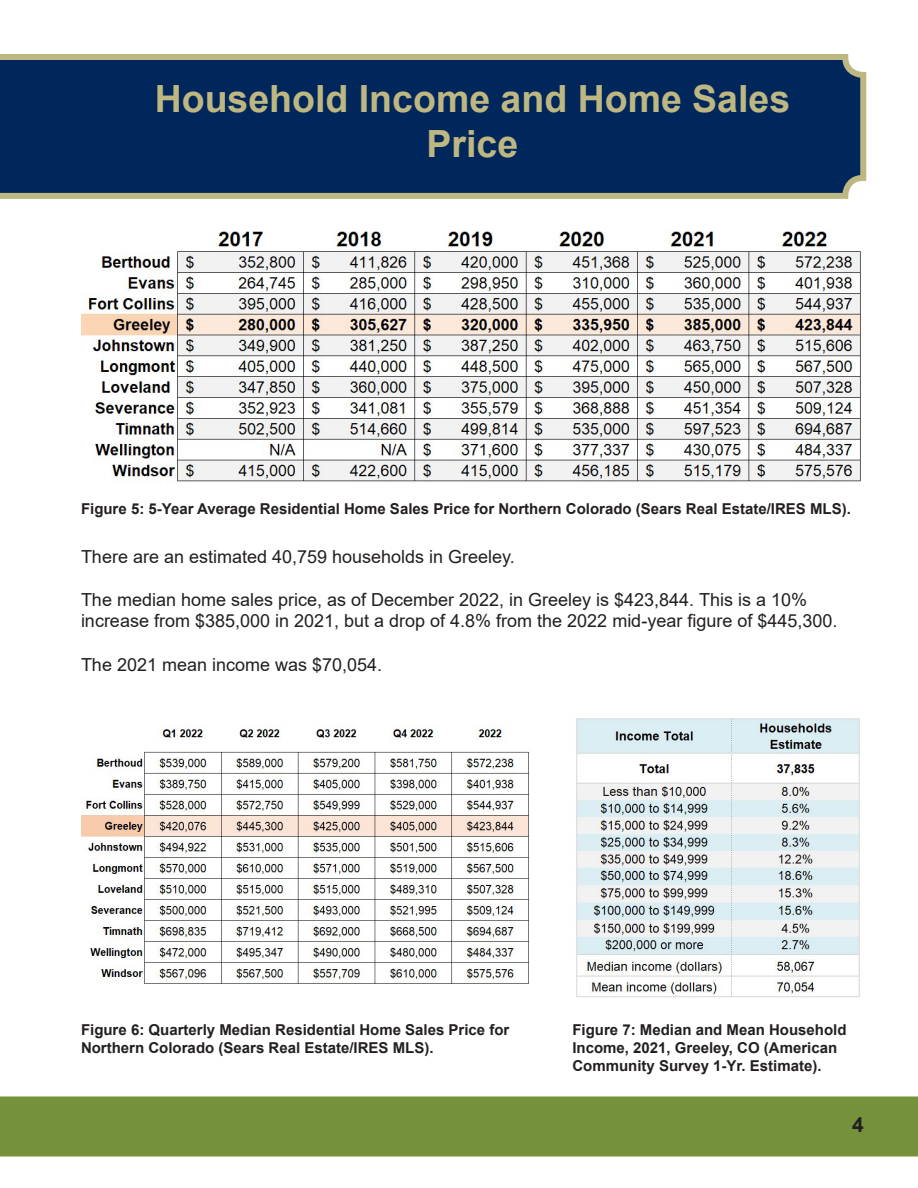
<style>
.page{position:relative;width:918px;height:1188px;background:#fff}
.page>*{position:absolute;margin:0;border:0;box-sizing:border-box;transform-origin:0 0}
.t1{font:700 37.5px/45px "Arial";color:#bfb782;text-align:center}
.t2{font:700 21px "Arial";color:#231f20}
.t3{font:18px/21.6px "Arial";color:#231f20}
.t4{font:700 15px/18px "Arial";color:#231f20}
</style>
<div class="page">
<div style="left:0;top:1096px;width:918px;height:60px;background:#75913b"></div>
<svg style="left:0;top:54px;width:866px;height:145px;background:#12345f"></svg>
<img style="left:576px;top:718px;width:284px;height:280px">
<img style="left:81px;top:231px;width:780px;height:253px">
<img style="left:81px;top:724px;width:448px;height:260px">
<p class="t1" style="left:155px;top:77px;width:637px">Household Income and Home Sales<br>Price</p>
<p class="t4" style="left:81px;top:500px;width:771px">Figure 5: 5-Year Average Residential Home Sales Price for Northern Colorado (Sears Real Estate/IRES MLS).</p>
<p class="t3" style="left:81px;top:545px;width:435px">There are an estimated 40,759 households in Greeley.</p>
<p class="t3" style="left:81px;top:589px;width:758px">The median home sales price, as of December 2022, in Greeley is $423,844. This is a 10% increase from $385,000 in 2021, but a drop of 4.8% from the 2022 mid-year figure of $445,300.</p>
<p class="t3" style="left:81px;top:653px;width:303px">The 2021 mean income was $70,054.</p>
<p class="t4" style="left:81px;top:1021px;width:430px">Figure 6: Quarterly Median Residential Home Sales Price for<br>Northern Colorado (Sears Real Estate/IRES MLS).</p>
<p class="t4" style="left:572px;top:1021px;width:276px">Figure 7: Median and Mean Household<br>Income, 2021, Greeley, CO (American<br>Community Survey 1-Yr. Estimate).</p>
<p class="t2" style="left:852px;top:1110px;width:13px">4</p>
</div>
